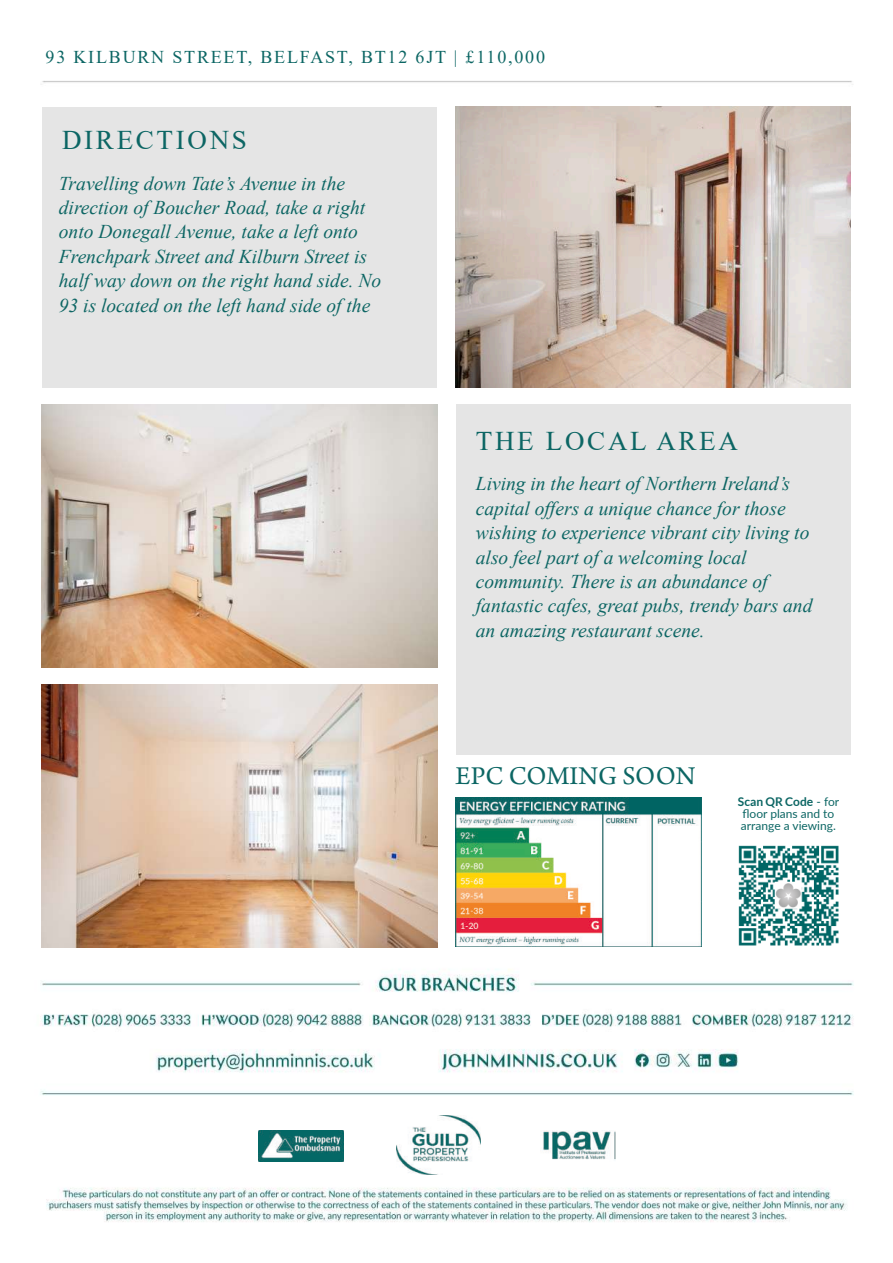
<style>
.page{position:relative;width:893px;height:1263px;background:#fff}
.page>*{position:absolute;margin:0;border:0;box-sizing:border-box;transform-origin:0 0}
.t1{font:27px "Times New Roman";letter-spacing:.1em;color:#0c6664}
.t2{font:27px "Arno Pro";color:#0c6664}
.t3{font:italic 19.5px/24.5px "Times New Roman";color:#0d6664}
.t4{font:18px "Times New Roman";letter-spacing:.1em;color:#0c6664}
.t5{font:12px/12px "Lato";color:#0c6664}
.s1{font-weight:700}
</style>
<div class="page">
<img style="left:40px;top:81px;width:814px;height:1141px">
<img style="left:540px;top:1130px;width:76px;height:32px">
<img style="left:258px;top:1130px;width:86px;height:32px">
<img style="left:397px;top:1115px;width:83px;height:59px">
<img style="left:734px;top:842px;width:108px;height:108px">
<img style="left:456px;top:797px;width:245px;height:149px">
<div style="left:43px;top:107px;width:394px;height:281px;background:#e5e5e5"></div>
<img style="left:456px;top:107px;width:394px;height:281px">
<img style="left:42px;top:404px;width:395px;height:264px">
<img style="left:42px;top:684px;width:395px;height:264px">
<div style="left:456px;top:404px;width:394px;height:350px;background:#e5e5e5"></div>
<p class="t4" style="left:46px;top:50px;width:501px">93 KILBURN STREET, BELFAST, BT12 6JT | £110,000</p>
<h1 class="t1" style="left:62px;top:131px;width:186px">DIRECTIONS</h1>
<p class="t3" style="left:59px;top:173px;width:324px">Travelling down Tate’s Avenue in the direction of Boucher Road, take a right onto Donegall Avenue, take a left onto Frenchpark Street and Kilburn Street is half way down on the right hand side. No 93 is located on the left hand side of the</p>
<h1 class="t1" style="left:476px;top:432px;width:264px">THE LOCAL AREA</h1>
<p class="t3" style="left:476px;top:473px;width:338px">Living in the heart of Northern Ireland’s capital offers a unique chance for those wishing to experience vibrant city living to also feel part of a welcoming local community. There is an abundance of fantastic cafes, great pubs, trendy bars and an amazing restaurant scene.</p>
<h1 class="t2" style="left:456px;top:766px;width:242px">EPC COMING SOON</h1>
<p class="t5" style="left:738px;top:797px;width:103px"><span class="s1">Scan QR Code</span> - for floor plans and to arrange a viewing.</p>
</div>
